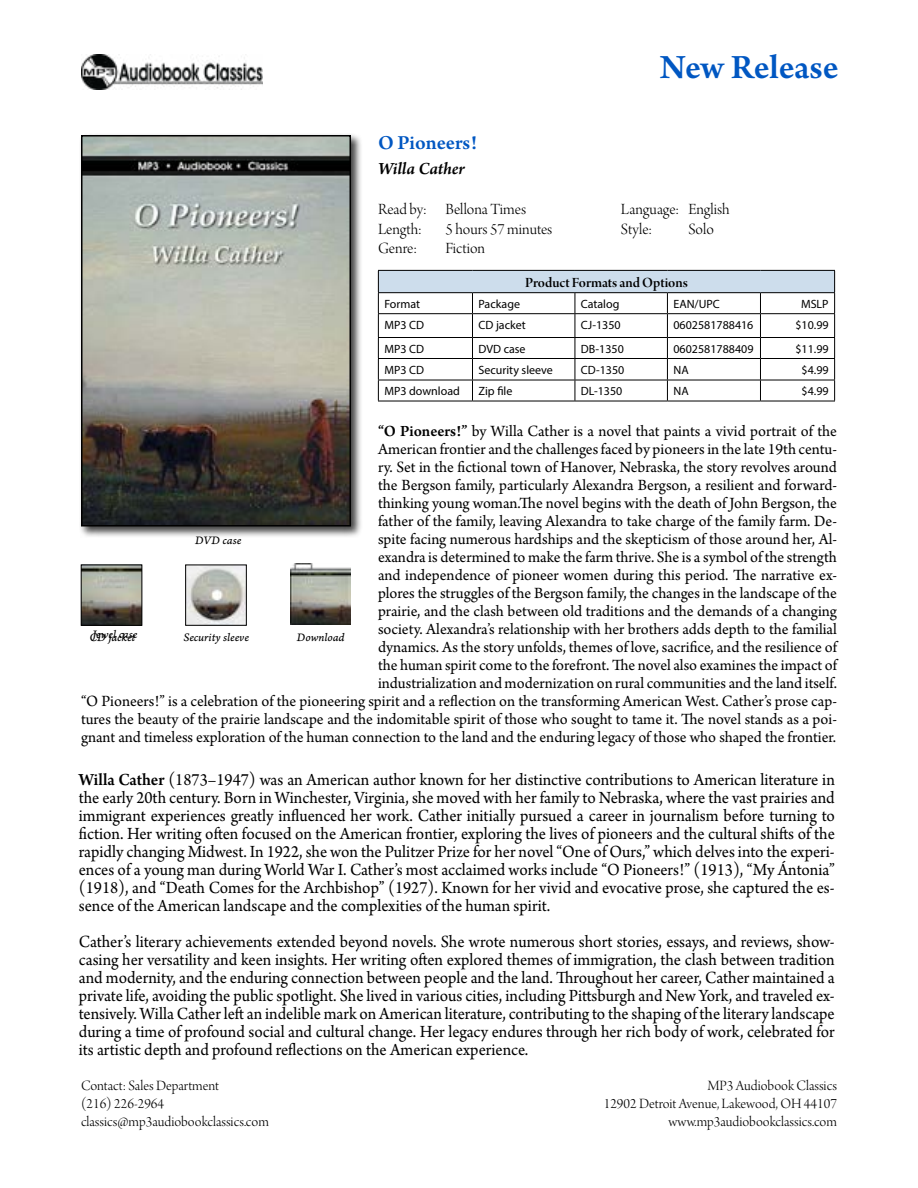
<style>
.page{position:relative;width:918px;height:1188px;background:#fff}
.page>*{position:absolute;margin:0;border:0;box-sizing:border-box;transform-origin:0 0}
.t1{font:600 36px "Arno Pro";letter-spacing:-.005em;color:#0057c2}
.t2{font:600 21px "Arno Pro";letter-spacing:-.005em;color:#0057c2}
.t3{font:18px/18px "Arno Pro";color:#000;text-align:justify;scale:.95 1}
.t4{font:italic 600 18px "Arno Pro";letter-spacing:-.005em;color:#000}
.t5{font:16.5px/18px "Arno Pro";color:#000;text-align:right}
.t6{font:16.5px/19.8px "Arno Pro Light Display";color:#000}
.t7{font:15px/18px "Arno Pro Light Display";color:#000;text-align:right}
.t8{font:15px "Arno Pro Smbd Display";letter-spacing:-.005em;color:#000}
.t9{font:12px "Myriad Pro";color:#000}
.t10{font:12px "Arno Pro Italic Caption";letter-spacing:-.005em;color:#000}
.s1{font-weight:600}
</style>
<div class="page">
<div style="left:378px;top:270px;width:457px;height:23px;background:#cdddec"></div>
<hr style="left:378px;top:313px;width:94px;height:1px;background:#000">
<hr style="left:472px;top:313px;width:103px;height:1px;background:#000">
<hr style="left:575px;top:313px;width:92px;height:1px;background:#000">
<hr style="left:667px;top:313px;width:93px;height:1px;background:#000">
<hr style="left:760px;top:313px;width:75px;height:1px;background:#000">
<hr style="left:378px;top:337px;width:94px;height:1px;background:#000">
<hr style="left:472px;top:337px;width:103px;height:1px;background:#000">
<hr style="left:575px;top:337px;width:92px;height:1px;background:#000">
<hr style="left:667px;top:337px;width:93px;height:1px;background:#000">
<hr style="left:760px;top:337px;width:75px;height:1px;background:#000">
<hr style="left:378px;top:358px;width:94px;height:1px;background:#000">
<hr style="left:472px;top:358px;width:103px;height:1px;background:#000">
<hr style="left:575px;top:358px;width:92px;height:1px;background:#000">
<hr style="left:667px;top:358px;width:93px;height:1px;background:#000">
<hr style="left:760px;top:358px;width:75px;height:1px;background:#000">
<hr style="left:378px;top:380px;width:94px;height:1px;background:#000">
<hr style="left:472px;top:380px;width:103px;height:1px;background:#000">
<svg style="left:472px;top:293px;width:1px;height:108px"></svg>
<hr style="left:575px;top:380px;width:92px;height:1px;background:#000">
<svg style="left:575px;top:293px;width:1px;height:108px"></svg>
<hr style="left:667px;top:380px;width:93px;height:1px;background:#000">
<svg style="left:667px;top:293px;width:1px;height:108px"></svg>
<hr style="left:760px;top:380px;width:75px;height:1px;background:#000">
<svg style="left:760px;top:293px;width:1px;height:108px"></svg>
<hr style="left:378px;top:401px;width:94px;height:1px;background:#000">
<hr style="left:472px;top:401px;width:103px;height:1px;background:#000">
<hr style="left:575px;top:401px;width:92px;height:1px;background:#000">
<hr style="left:667px;top:401px;width:93px;height:1px;background:#000">
<hr style="left:760px;top:401px;width:75px;height:1px;background:#000">
<hr style="left:378px;top:270px;width:94px;height:1px;background:#000">
<svg style="left:378px;top:271px;width:1px;height:130px"></svg>
<hr style="left:472px;top:270px;width:103px;height:1px;background:#000">
<hr style="left:575px;top:270px;width:92px;height:1px;background:#000">
<hr style="left:667px;top:270px;width:93px;height:1px;background:#000">
<hr style="left:760px;top:270px;width:75px;height:1px;background:#000">
<svg style="left:834px;top:271px;width:1px;height:130px"></svg>
<hr style="left:378px;top:292px;width:94px;height:1px;background:#000">
<hr style="left:472px;top:292px;width:103px;height:1px;background:#000">
<hr style="left:575px;top:292px;width:92px;height:1px;background:#000">
<hr style="left:667px;top:292px;width:93px;height:1px;background:#000">
<hr style="left:760px;top:292px;width:75px;height:1px;background:#000">
<img style="left:290px;top:564px;width:61px;height:60px">
<img style="left:187px;top:567px;width:58px;height:57px">
<div style="left:185px;top:565px;width:62px;height:61px;border:1px solid #000"></div>
<img style="left:83px;top:567px;width:57px;height:57px">
<div style="left:81px;top:565px;width:61px;height:61px;border:1px solid #000"></div>
<div style="left:79px;top:133px;width:283px;height:405px;background:#000;opacity:.75"></div>
<img style="left:84px;top:138px;width:264px;height:385px">
<div style="left:81px;top:135px;width:270px;height:391px;border:2px solid #000"></div>
<img style="left:81px;top:54px;width:182px;height:36px">
<p class="t2" style="left:378px;top:131px;width:100px">O Pioneers!</p>
<p class="t4" style="left:378px;top:158px;width:88px">Willa Cather</p>
<p class="t6" style="left:378px;top:200px;width:150px">Read by: Bellona Times<br>Length:</p>
<p class="t6" style="left:446px;top:220px;width:108px">5 hours 57 minutes</p>
<p class="t6" style="left:378px;top:240px;width:40px">Genre:</p>
<p class="t6" style="left:446px;top:240px;width:41px">Fiction</p>
<h1 class="t1" style="left:660px;top:47px;width:180px">New Release</h1>
<p class="t6" style="left:621px;top:200px;width:110px">Language: English<br>Style:</p>
<p class="t6" style="left:688px;top:220px;width:27px">Solo</p>
<p class="t8" style="left:525px;top:274px;width:164px">Product Formats and Options</p>
<p class="t9" style="left:384px;top:296px;width:37px">Format</p>
<p class="t9" style="left:479px;top:296px;width:43px">Package</p>
<p class="t9" style="left:581px;top:296px;width:40px">Catalog</p>
<p class="t9" style="left:673px;top:296px;width:48px">EAN/UPC</p>
<p class="t9" style="left:801px;top:296px;width:29px">MSLP</p>
<p class="t9" style="left:384px;top:317px;width:41px">MP3 CD</p>
<p class="t9" style="left:479px;top:317px;width:49px">CD jacket</p>
<p class="t9" style="left:581px;top:317px;width:41px">CJ-1350</p>
<p class="t9" style="left:673px;top:317px;width:82px">0602581788416</p>
<p class="t9" style="left:795px;top:317px;width:35px">$10.99</p>
<p class="t9" style="left:384px;top:341px;width:41px">MP3 CD</p>
<p class="t9" style="left:479px;top:341px;width:49px">DVD case</p>
<p class="t9" style="left:581px;top:341px;width:44px">DB-1350</p>
<p class="t9" style="left:673px;top:341px;width:82px">0602581788409</p>
<p class="t9" style="left:795px;top:341px;width:35px">$11.99</p>
<p class="t9" style="left:384px;top:362px;width:41px">MP3 CD</p>
<p class="t9" style="left:479px;top:362px;width:76px">Security sleeve</p>
<p class="t9" style="left:581px;top:362px;width:45px">CD-1350</p>
<p class="t9" style="left:673px;top:362px;width:17px">NA</p>
<p class="t9" style="left:802px;top:362px;width:29px">$4.99</p>
<p class="t9" style="left:384px;top:384px;width:77px">MP3 download</p>
<p class="t9" style="left:479px;top:384px;width:35px">Zip file</p>
<p class="t9" style="left:581px;top:384px;width:43px">DL-1350</p>
<p class="t9" style="left:673px;top:384px;width:17px">NA</p>
<p class="t9" style="left:802px;top:384px;width:29px">$4.99</p>
<p class="t5" style="left:81px;top:423px;width:758px"><span class="s1">“O Pioneers!”</span> by Willa Cather is a novel that paints a vivid portrait of the<br>American frontier and the challenges faced by pioneers in the late 19th centu-<br>ry. Set in the fictional town of Hanover, Nebraska, the story revolves around<br>the Bergson family, particularly Alexandra Bergson, a resilient and forward-<br>thinking young woman.The novel begins with the death of John Bergson, the<br>father of the family, leaving Alexandra to take charge of the family farm. De-<br>spite facing numerous hardships and the skepticism of those around her, Al-<br>exandra is determined to make the farm thrive. She is a symbol of the strength<br>and independence of pioneer women during this period. The narrative ex-<br>plores the struggles of the Bergson family, the changes in the landscape of the<br>prairie, and the clash between old traditions and the demands of a changing<br>society. Alexandra’s relationship with her brothers adds depth to the familial<br>dynamics. As the story unfolds, themes of love, sacrifice, and the resilience of<br>the human spirit come to the forefront. The novel also examines the impact of<br>industrialization and modernization on rural communities and the land itself.<br>“O Pioneers!” is a celebration of the pioneering spirit and a reflection on the transforming American West. Cather’s prose cap&shy;tures the beauty of the prairie landscape and the indomitable spirit of those who sought to tame it. The novel stands as a poi&shy;gnant and timeless exploration of the human connection to the land and the enduring legacy of those who shaped the frontier.</p>
<p class="t10" style="left:195px;top:533px;width:48px">DVD case</p>
<p class="t10" style="left:92px;top:627px;width:46px">Jewel case</p>
<p class="t10" style="left:183px;top:630px;width:67px">Security sleeve</p>
<p class="t10" style="left:297px;top:630px;width:49px">Download</p>
<p class="t10" style="left:89px;top:630px;width:47px">CD jacket</p>
<p class="t3" style="left:79px;top:771px;width:797px"><span class="s1">Willa Cather</span> (1873–1947) was an American author known for her distinctive contributions to American literature in the early 20th century. Born in Winchester, Virginia, she moved with her family to Nebraska, where the vast prairies and immigrant experiences greatly influenced her work. Cather initially pursued a career in journalism before turning to fiction. Her writing often focused on the American frontier, exploring the lives of pioneers and the cultural shifts of the rapidly changing Midwest. In 1922, she won the Pulitzer Prize for her novel “One of Ours,” which delves into the experi&shy;ences of a young man during World War I. Cather’s most acclaimed works include “O Pioneers!” (1913), “My Ántonia” (1918), and “Death Comes for the Archbishop” (1927). Known for her vivid and evocative prose, she captured the es&shy;sence of the American landscape and the complexities of the human spirit.</p>
<p class="t3" style="left:79px;top:933px;width:797px">Cather’s literary achievements extended beyond novels. She wrote numerous short stories, essays, and reviews, show&shy;casing her versatility and keen insights. Her writing often explored themes of immigration, the clash between tradition and modernity, and the enduring connection between people and the land. Throughout her career, Cather maintained a private life, avoiding the public spotlight. She lived in various cities, including Pittsburgh and New York, and traveled ex&shy;tensively. Willa Cather left an indelible mark on American literature, contributing to the shaping of the literary landscape during a time of profound social and cultural change. Her legacy endures through her rich body of work, celebrated for its artistic depth and profound reflections on the American experience.</p>
<p class="t7" style="left:81px;top:1078px;width:189px;text-align:left">Contact: Sales Department<br>(216) 226-2964 classics@mp3audiobookclassics.com</p>
<p class="t7" style="left:604px;top:1078px;width:235px">MP3 Audiobook Classics<br>12902 Detroit Avenue, Lakewood, OH 44107 www.mp3audiobookclassics.com</p>
</div>
